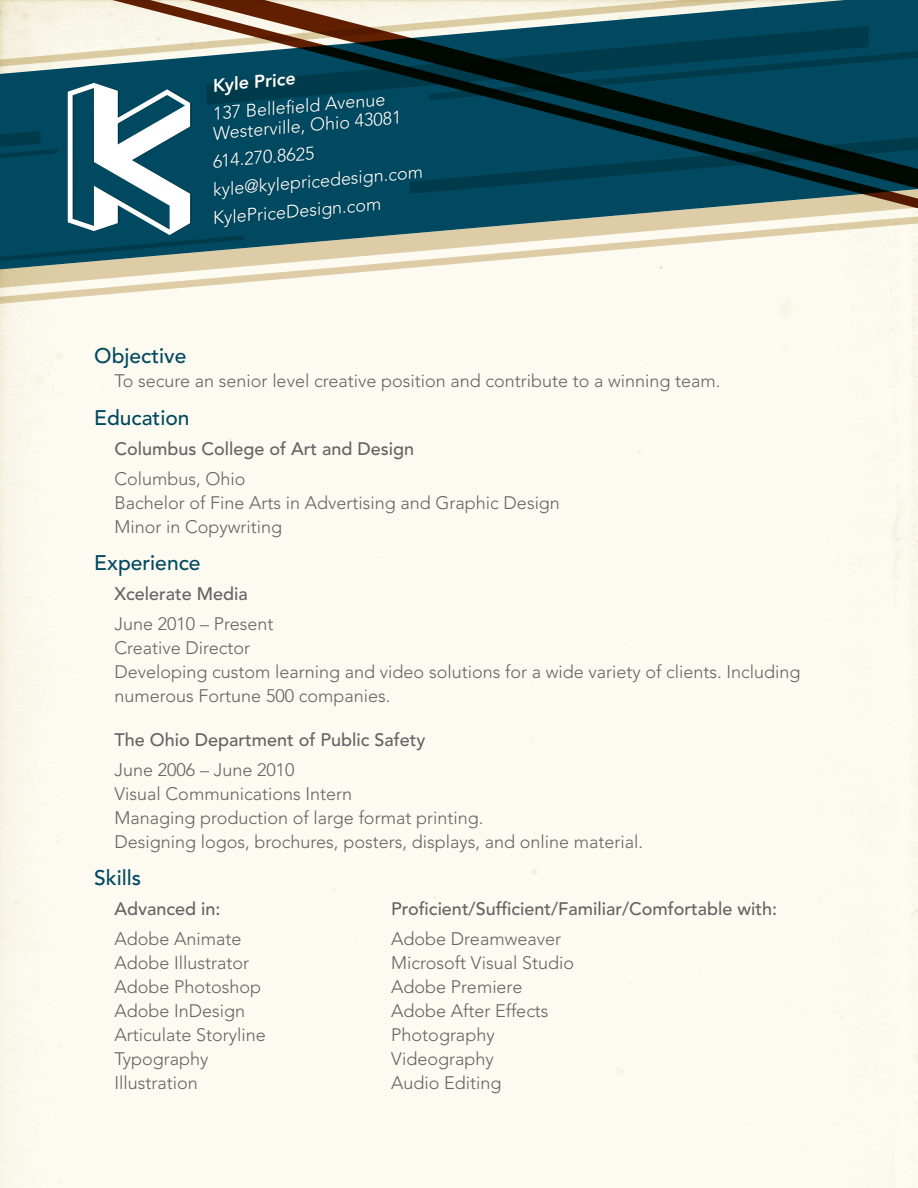
<style>
.page{position:relative;width:918px;height:1188px;background:#fff}
.page>*{position:absolute;margin:0;border:0;box-sizing:border-box;transform-origin:0 0}
.t1{font:500 21px "Avenir LT Std";color:#004960}
.t2{font:300 18px/24px "Avenir LT Std";color:#636366}
.t3{font:500 18px/30px "Avenir LT Std";color:#636366}
.t4{font:300 18px/28.2px "Avenir LT Std";color:#fff}
.s1{font-weight:800}
.s2{font-weight:300}
.s3{font-weight:500}
</style>
<div class="page">
<svg style="left:0;top:269px;width:918px;height:35px;fill:#fdfaf1"></svg>
<svg style="left:0;top:0;width:918px;height:269px"></svg>
<svg style="left:112px;top:0;width:806px;height:208px;background:#23545f"></svg>
<svg style="left:0;top:83px;width:244px;height:178px"></svg>
<p class="t4" style="left:209px;top:72px;width:174px;rotate:-5deg"><span class="s1">Kyle Price<br></span>137 Bellefi eld Avenue</p>
<p class="t4" style="left:204px;top:120px;width:215px;text-indent:7px;rotate:-5deg">Westerville, Ohio 43081<br>614.270.8625 kyle@kylepricedesign.com<br>KylePriceDesign.com</p>
<p class="t1" style="left:94px;top:344px;width:94px">Objective</p>
<p class="t2" style="left:115px;top:369px;width:608px">To secure an senior level creative position and contribute to a winning team.</p>
<p class="t1" style="left:94px;top:405px;width:97px">Education</p>
<p class="t3" style="left:115px;top:434px;width:301px">Columbus College of Art and Design<br><span class="s2">Columbus, Ohio</span></p>
<p class="t2" style="left:115px;top:490px;width:447px">Bachelor of Fine Arts in Advertising and Graphic Design<br>Minor in Copywriting</p>
<p class="t1" style="left:94px;top:551px;width:108px">Experience</p>
<p class="t2" style="left:115px;top:579px;width:160px;line-height:30px"><span class="s3">Xcelerate Media<br></span>June 2010 – Present</p>
<p class="t2" style="left:115px;top:636px;width:687px">Creative Director<br>Developing custom learning and video solutions for a wide variety of clients. Including numerous Fortune 500 companies.</p>
<p class="t3" style="left:115px;top:725px;width:313px">The Ohio Department of Public Safety<br><span class="s2">June 2006 – June 2010</span></p>
<p class="t2" style="left:115px;top:781px;width:530px">Visual Communications Intern<br>Managing production of large format printing.<br>Designing logos, brochures, posters, displays, and online material.</p>
<p class="t1" style="left:94px;top:866px;width:49px">Skills</p>
<p class="t3" style="left:115px;top:894px;width:108px">Advanced in:</p>
<p class="t3" style="left:391px;top:894px;width:387px">Proficient/Sufficient/Familiar/Comfortable with:</p>
<p class="t2" style="left:115px;top:927px;width:129px">Adobe Animate</p>
<p class="t2" style="left:391px;top:927px;width:171px">Adobe Dreamweaver</p>
<p class="t2" style="left:115px;top:951px;width:136px">Adobe Illustrator</p>
<p class="t2" style="left:391px;top:951px;width:184px">Microsoft Visual Studio</p>
<p class="t2" style="left:115px;top:975px;width:148px">Adobe Photoshop</p>
<p class="t2" style="left:391px;top:975px;width:133px">Adobe Premiere</p>
<p class="t2" style="left:115px;top:999px;width:132px">Adobe InDesign</p>
<p class="t2" style="left:391px;top:999px;width:159px">Adobe After Effects</p>
<p class="t2" style="left:115px;top:1023px;width:153px">Articulate Storyline</p>
<p class="t2" style="left:391px;top:1023px;width:105px">Photography</p>
<p class="t2" style="left:115px;top:1047px;width:96px">Typography</p>
<p class="t2" style="left:391px;top:1047px;width:104px">Videography</p>
<p class="t2" style="left:115px;top:1071px;width:85px">Illustration</p>
<p class="t2" style="left:391px;top:1071px;width:112px">Audio Editing</p>
</div>
